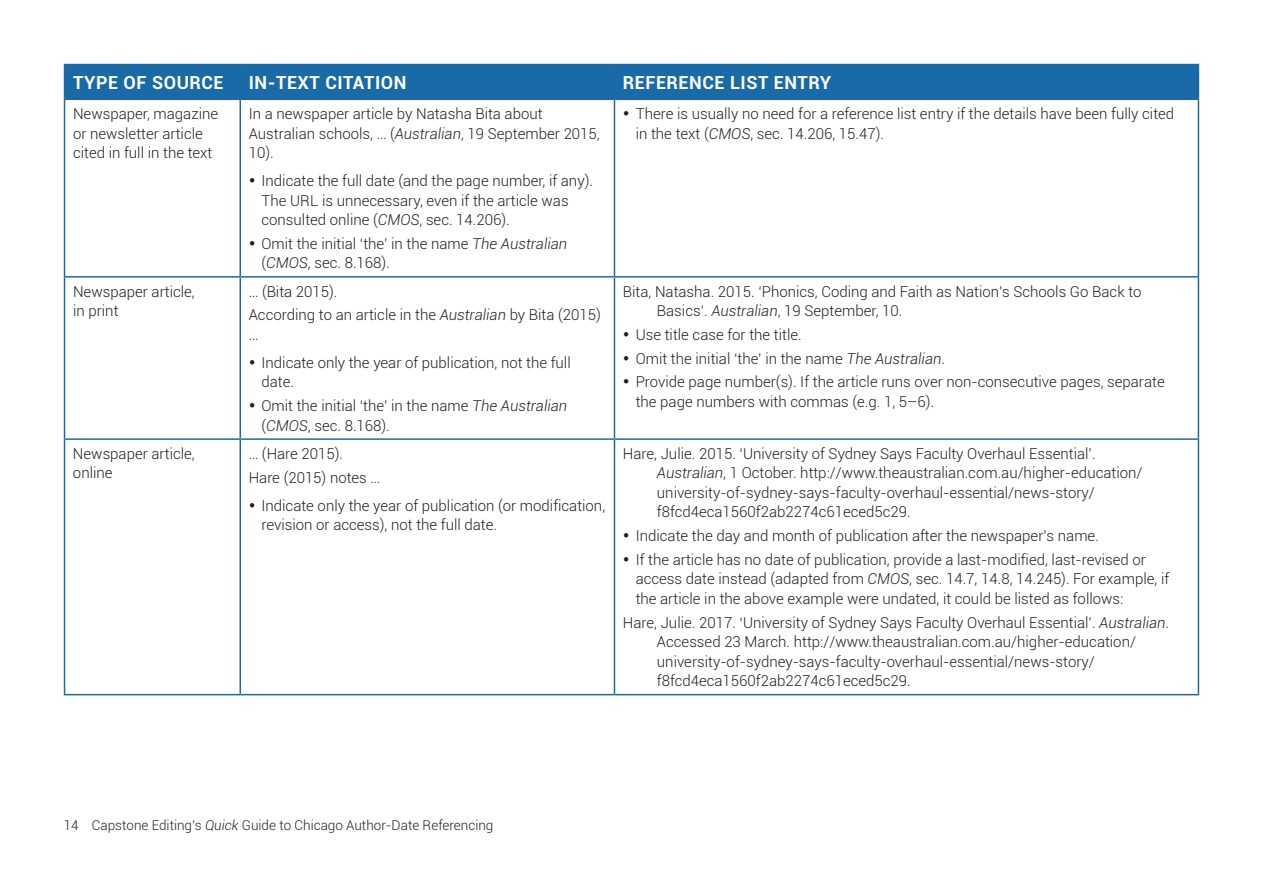
<style>
.page{position:relative;width:1263px;height:893px;background:#fff}
.page>*{position:absolute;margin:0;border:0;box-sizing:border-box;transform-origin:0 0}
.t1{font:700 18px "Roboto";letter-spacing:.03em;color:#fff}
.t2{font:300 15px/19.5px "Roboto";color:#231f20}
.t3{font:300 13.5px "Roboto";color:#231f20}
.s1{font-style:italic}
</style>
<div class="page">
<div style="left:65px;top:65px;width:1133px;height:34px;background:#1b6aa8"></div>
<hr style="left:64px;top:64px;width:176px;height:1px;background:#1b6aa8">
<hr style="left:64px;top:65px;width:1px;height:34px;background:#1b6aa8">
<hr style="left:240px;top:64px;width:374px;height:1px;background:#1b6aa8">
<hr style="left:614px;top:64px;width:585px;height:1px;background:#1b6aa8">
<hr style="left:1198px;top:65px;width:1px;height:34px;background:#1b6aa8">
<hr style="left:64px;top:99px;width:176px;height:1px;background:#1b6aa8">
<hr style="left:240px;top:99px;width:374px;height:1px;background:#1b6aa8">
<hr style="left:614px;top:99px;width:585px;height:1px;background:#1b6aa8">
<hr style="left:239px;top:100px;width:2px;height:176px;background:#1b6aa8">
<hr style="left:239px;top:278px;width:2px;height:160px;background:#1b6aa8">
<hr style="left:239px;top:440px;width:2px;height:254px;background:#1b6aa8">
<hr style="left:614px;top:100px;width:1px;height:176px;background:#1b6aa8">
<hr style="left:614px;top:278px;width:1px;height:160px;background:#1b6aa8">
<hr style="left:614px;top:440px;width:1px;height:254px;background:#1b6aa8">
<hr style="left:64px;top:100px;width:1px;height:176px;background:#1b6aa8">
<hr style="left:1198px;top:100px;width:1px;height:176px;background:#1b6aa8">
<hr style="left:64px;top:276px;width:176px;height:2px;background:#1b6aa8">
<hr style="left:64px;top:278px;width:1px;height:160px;background:#1b6aa8">
<hr style="left:240px;top:276px;width:374px;height:2px;background:#1b6aa8">
<hr style="left:614px;top:276px;width:585px;height:2px;background:#1b6aa8">
<hr style="left:1198px;top:278px;width:1px;height:160px;background:#1b6aa8">
<hr style="left:64px;top:438px;width:176px;height:2px;background:#1b6aa8">
<hr style="left:64px;top:440px;width:1px;height:254px;background:#1b6aa8">
<hr style="left:240px;top:438px;width:374px;height:2px;background:#1b6aa8">
<hr style="left:614px;top:438px;width:585px;height:2px;background:#1b6aa8">
<hr style="left:1198px;top:440px;width:1px;height:254px;background:#1b6aa8">
<hr style="left:64px;top:694px;width:176px;height:1px;background:#1b6aa8">
<hr style="left:240px;top:694px;width:374px;height:1px;background:#1b6aa8">
<hr style="left:614px;top:694px;width:585px;height:1px;background:#1b6aa8">
<p class="t1" style="left:73px;top:70px;width:152px">TYPE OF SOURCE</p>
<p class="t1" style="left:249px;top:70px;width:159px">IN-TEXT CITATION</p>
<p class="t1" style="left:623px;top:70px;width:128px">REFERENCE LIST</p>
<p class="t1" style="left:774px;top:70px;width:59px">ENTRY</p>
<p class="t2" style="left:73px;top:103px;width:147px">Newspaper, magazine or newsletter article cited in full in the text</p>
<p class="t2" style="left:249px;top:103px;width:352px">In a newspaper article by Natasha Bita about<br>Australian schools, … (<span class="s1">Australian</span>, 19 September 2015,<br>10).</p>
<p class="t2" style="left:262px;top:170px;width:333px;text-indent:-13px">• Indicate the full date (and the page number, if any).<br>The URL is unnecessary, even if the article was consulted online (<span class="s1">CMOS</span>, sec. 14.206).</p>
<p class="t2" style="left:261px;top:233px;width:307px;text-indent:-13px">• Omit the initial ‘the’ in the name <span class="s1">The Australian </span>(<span class="s1">CMOS</span>, sec. 8.168).</p>
<p class="t2" style="left:636px;top:103px;width:540px;text-indent:-13px">• There is usually no need for a reference list entry if the details have been fully cited in the text (<span class="s1">CMOS</span>, sec. 14.206, 15.47).</p>
<p class="t2" style="left:73px;top:281px;width:123px">Newspaper article, in print</p>
<p class="t2" style="left:249px;top:279px;width:354px;line-height:23.7px">… (Bita 2015).<br>According to an article in the <span class="s1">Australian</span> by Bita (2015)</p>
<p class="t2" style="left:249px;top:324px;width:11px">…</p>
<p class="t2" style="left:261px;top:352px;width:311px;text-indent:-13px">• Indicate only the year of publication, not the full date.</p>
<p class="t2" style="left:261px;top:395px;width:307px;text-indent:-13px">• Omit the initial ‘the’ in the name <span class="s1">The Australian </span>(<span class="s1">CMOS</span>, sec. 8.168).</p>
<p class="t2" style="left:73px;top:443px;width:123px">Newspaper article, online</p>
<p class="t2" style="left:249px;top:441px;width:133px;line-height:23.7px">… (Hare 2015).<br>Hare (2015) notes …</p>
<p class="t2" style="left:261px;top:495px;width:345px;text-indent:-13px">• Indicate only the year of publication (or modification, revision or access), not the full date.</p>
<p class="t2" style="left:657px;top:281px;width:486px;text-indent:-34px">Bita, Natasha. 2015. ‘Phonics, Coding and Faith as Nation’s Schools Go Back to<br>Basics’. <span class="s1">Australian</span>, 19 September, 10.</p>
<p class="t2" style="left:623px;top:324px;width:180px">• Use title case for the title.</p>
<p class="t2" style="left:623px;top:348px;width:324px">• Omit the initial ‘the’ in the name <span class="s1">The Australian</span>.</p>
<p class="t2" style="left:636px;top:372px;width:530px;text-indent:-13px">• Provide page number(s). If the article runs over non-consecutive pages, separate the page numbers with commas (e.g. 1, 5–6).</p>
<p class="t2" style="left:657px;top:443px;width:487px;text-indent:-34px">Hare, Julie. 2015. ‘University of Sydney Says Faculty Overhaul Essential’.<br><span class="s1">Australian</span>, 1 October. http://www.theaustralian.com.au/higher-education/ university-of-sydney-says-faculty-overhaul-essential/news-story/ f8fcd4eca1560f2ab2274c61eced5c29.</p>
<p class="t2" style="left:623px;top:525px;width:477px">• Indicate the day and month of publication after the newspaper’s name.</p>
<p class="t2" style="left:636px;top:549px;width:535px;text-indent:-13px">• If the article has no date of publication, provide a last-modified, last-revised or access date instead (adapted from <span class="s1">CMOS</span>, sec. 14.7, 14.8, 14.245). For example, if the article in the above example were undated, it could be listed as follows:</p>
<p class="t2" style="left:657px;top:612px;width:514px;text-indent:-34px">Hare, Julie. 2017. ‘University of Sydney Says Faculty Overhaul Essential’. <span class="s1">Australian</span>.<br>Accessed 23 March. http://www.theaustralian.com.au/higher-education/ university-of-sydney-says-faculty-overhaul-essential/news-story/ f8fcd4eca1560f2ab2274c61eced5c29.</p>
<p class="t3" style="left:64px;top:815px;width:431px">14 Capstone Editing’s <span class="s1">Quick</span> Guide to Chicago Author-Date Referencing</p>
</div>
